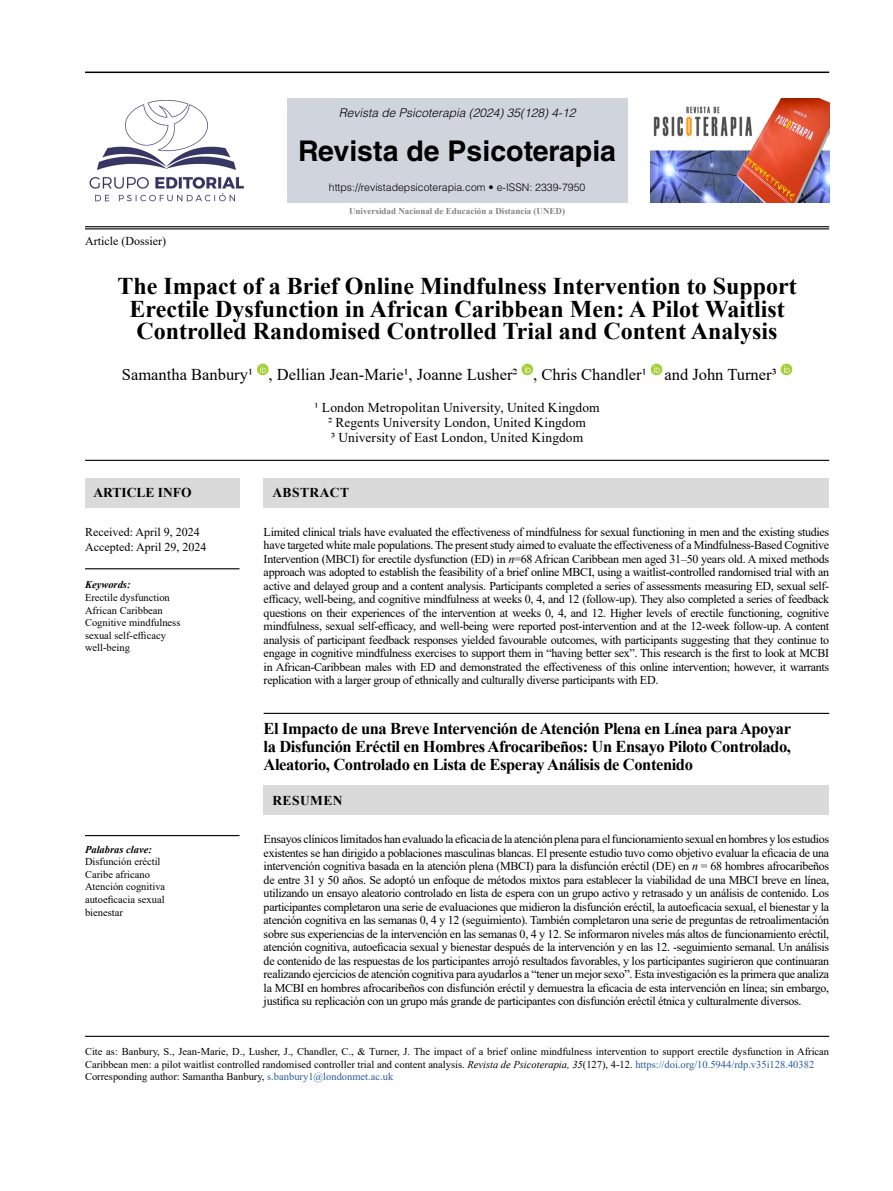
<style>
.page{position:relative;width:893px;height:1191px;background:#fff}
.page>*{position:absolute;margin:0;border:0;box-sizing:border-box;transform-origin:0 0}
.t1{font:700 28.5px "Helvetica LT Std";color:#000}
.t2{font:700 24px/22.5px "Times New Roman";color:#000;text-align:center}
.t3{font:700 16.5px/18px "Times New Roman";letter-spacing:-.025em;color:#000;text-align:justify}
.t4{font:16.5px "Times New Roman";color:#000}
.t5{font:13.5px/15px "Times New Roman";letter-spacing:.005em;color:#000;text-align:center}
.t6{font:700 13.5px "Times New Roman";letter-spacing:.035em;color:#000}
.t7{font:700 13.5px "Times New Roman";color:#000}
.t8{font:12px/13.5px "Times New Roman";letter-spacing:-.025em;color:#000;text-align:justify}
.t9{font:12px/15px "Times New Roman";color:#000}
.t10{font:italic 300 12px "Helvetica LT Std";color:#000}
.t11{font:10.5px/12.6px "Times New Roman";color:#000}
.t12{font:300 10.5px "Helvetica LT Std";color:#000}
.t13{font:italic 700 10.5px "Times New Roman";color:#000}
.t14{font:700 9px "Times New Roman";color:#808285}
.s1{font-style:italic}
.s2{color:#275b9b}
</style>
<div class="page">
<hr style="left:85px;top:460px;width:744px;height:1px;background:#000">
<hr style="left:85px;top:1035px;width:744px;height:2px;background:#000">
<hr style="left:85px;top:835px;width:155px;height:1px;background:#000">
<hr style="left:264px;top:713px;width:565px;height:1px;background:#000">
<hr style="left:85px;top:568px;width:155px;height:1px;background:#000">
<div style="left:264px;top:478px;width:565px;height:30px;background:#dadada"></div>
<div style="left:85px;top:478px;width:155px;height:30px;background:#dadada"></div>
<svg style="left:257px;top:363px;width:12px;height:12px"></svg>
<svg style="left:260px;top:366px;width:6px;height:7px"></svg>
<svg style="left:521px;top:363px;width:12px;height:12px"></svg>
<svg style="left:525px;top:366px;width:6px;height:7px"></svg>
<div style="left:651px;top:363px;width:11px;height:12px;background:#a6ce39;border-radius:50%"></div>
<svg style="left:654px;top:366px;width:6px;height:7px"></svg>
<div style="left:781px;top:363px;width:11px;height:12px;background:#a6ce39;border-radius:50%"></div>
<svg style="left:784px;top:366px;width:6px;height:7px"></svg>
<hr style="left:85px;top:226px;width:744px;height:1px;background:#000">
<hr style="left:85px;top:72px;width:744px;height:1px;background:#000">
<hr style="left:85px;top:228px;width:744px;height:1px;background:#000">
<div style="left:287px;top:98px;width:340px;height:105px;background:#d0d4dd"></div>
<img style="left:89px;top:100px;width:155px;height:102px">
<img style="left:651px;top:98px;width:178px;height:105px">
<div style="left:264px;top:785px;width:565px;height:30px;background:#dadada"></div>
<p class="t10" style="left:339px;top:105px;width:238px">Revista de Psicoterapia (2024) 35(128) 4-12</p>
<h1 class="t1" style="left:298px;top:133px;width:319px">Revista de Psicoterapia</h1>
<p class="t12" style="left:329px;top:181px;width:258px">https://revistadepsicoterapia.com • e-ISSN: 2339-7950</p>
<p class="t9" style="left:85px;top:233px;width:82px">Article (Dossier)</p>
<p class="t14" style="left:349px;top:205px;width:218px">Universidad Nacional de Educación a Distancia (UNED)</p>
<h2 class="t2" style="left:117px;top:274px;width:681px">The Impact of a Brief Online Mindfulness Intervention to Support<br>Erectile Dysfunction in African Caribbean Men: A Pilot Waitlist<br>Controlled Randomised Controlled Trial and Content Analysis</h2>
<h3 class="t4" style="left:122px;top:363px;width:656px">Samantha Banbury1 , Dellian Jean-Marie1, Joanne Lusher2 , Chris Chandler1 and John Turner3</h3>
<p class="t5" style="left:315px;top:399px;width:287px">1 London Metropolitan University, United Kingdom<br>2 Regents University London, United Kingdom<br>3 University of East London, United Kingdom</p>
<p class="t7" style="left:94px;top:483px;width:100px">ARTICLE INFO</p>
<p class="t9" style="left:85px;top:524px;width:123px">Received: April 9, 2024<br>Accepted: April 29, 2024</p>
<p class="t13" style="left:85px;top:577px;width:47px">Keywords:</p>
<p class="t11" style="left:85px;top:591px;width:97px">Erectile dysfunction<br>African Caribbean<br>Cognitive mindfulness sexual self-efficacy well-being</p>
<p class="t13" style="left:85px;top:841px;width:68px">Palabras clave:</p>
<p class="t11" style="left:85px;top:855px;width:82px">Disfunción eréctil<br>Caribe africano<br>Atención cognitiva autoeficacia sexual bienestar</p>
<p class="t6" style="left:272px;top:483px;width:78px">ABSTRACT</p>
<p class="t8" style="left:264px;top:525px;width:567px">Limited clinical trials have evaluated the effectiveness of mindfulness for sexual functioning in men and the existing studies have targeted white male populations. The present study aimed to evaluate the effectiveness of a Mindfulness-Based Cognitive Intervention (MBCI) for erectile dysfunction (ED) in <span class="s1">n</span>=68 African Caribbean men aged 31–50 years old. A mixed methods approach was adopted to establish the feasibility of a brief online MBCI, using a waitlist-controlled randomised trial with an active and delayed group and a content analysis. Participants completed a series of assessments measuring ED, sexual self&shy;efficacy, well-being, and cognitive mindfulness at weeks 0, 4, and 12 (follow-up). They also completed a series of feedback questions on their experiences of the intervention at weeks 0, 4, and 12. Higher levels of erectile functioning, cognitive mindfulness, sexual self-efficacy, and well-being were reported post-intervention and at the 12-week follow-up. A content analysis of participant feedback responses yielded favourable outcomes, with participants suggesting that they continue to engage in cognitive mindfulness exercises to support them in “having better sex”. This research is the first to look at MCBI in African-Caribbean males with ED and demonstrated the effectiveness of this online intervention; however, it warrants replication with a larger group of ethnically and culturally diverse participants with ED.</p>
<h3 class="t3" style="left:264px;top:718px;width:529px">El Impacto de una Breve Intervención de Atención Plena en Línea para Apoyar la Disfunción Eréctil en Hombres Afrocaribeños: Un Ensayo Piloto Controlado, Aleatorio, Controlado en Lista de Esperay Análisis de Contenido</h3>
<p class="t6" style="left:272px;top:790px;width:72px">RESUMEN</p>
<p class="t8" style="left:264px;top:832px;width:567px">Ensayos clínicos limitados han evaluado la eficacia de la atención plena para el funcionamiento sexual en hombres y los estudios existentes se han dirigido a poblaciones masculinas blancas. El presente estudio tuvo como objetivo evaluar la eficacia de una intervención cognitiva basada en la atención plena (MBCI) para la disfunción eréctil (DE) en <span class="s1">n</span> = 68 hombres afrocaribeños de entre 31 y 50 años. Se adoptó un enfoque de métodos mixtos para establecer la viabilidad de una MBCI breve en línea, utilizando un ensayo aleatorio controlado en lista de espera con un grupo activo y retrasado y un análisis de contenido. Los participantes completaron una serie de evaluaciones que midieron la disfunción eréctil, la autoeficacia sexual, el bienestar y la atención cognitiva en las semanas 0, 4 y 12 (seguimiento). También completaron una serie de preguntas de retroalimentación sobre sus experiencias de la intervención en las semanas 0, 4 y 12. Se informaron niveles más altos de funcionamiento eréctil, atención cognitiva, autoeficacia sexual y bienestar después de la intervención y en las 12. -seguimiento semanal. Un análisis de contenido de las respuestas de los participantes arrojó resultados favorables, y los participantes sugirieron que continuaran realizando ejercicios de atención cognitiva para ayudarlos a “tener un mejor sexo”. Esta investigación es la primera que analiza la MCBI en hombres afrocaribeños con disfunción eréctil y demuestra la eficacia de esta intervención en línea; sin embargo, justifica su replicación con un grupo más grande de participantes con disfunción eréctil étnica y culturalmente diversos.</p>
<p class="t11" style="left:85px;top:1045px;width:746px">Cite as: Banbury, S., Jean-Marie, D., Lusher, J., Chandler, C., &amp; Turner, J. The impact of a brief online mindfulness intervention to support erectile dysfunction in African<br>Caribbean men: a pilot waitlist controlled randomised controller trial and content analysis. <span class="s1">Revista de Psicoterapia, 35</span>(127), 4-12. <span class="s2">https://doi.org/10.5944/rdp.v35i128.40382<br></span>Corresponding author: Samantha Banbury, <span class="s2">s.banbury1@londonmet.ac.uk</span></p>
</div>
